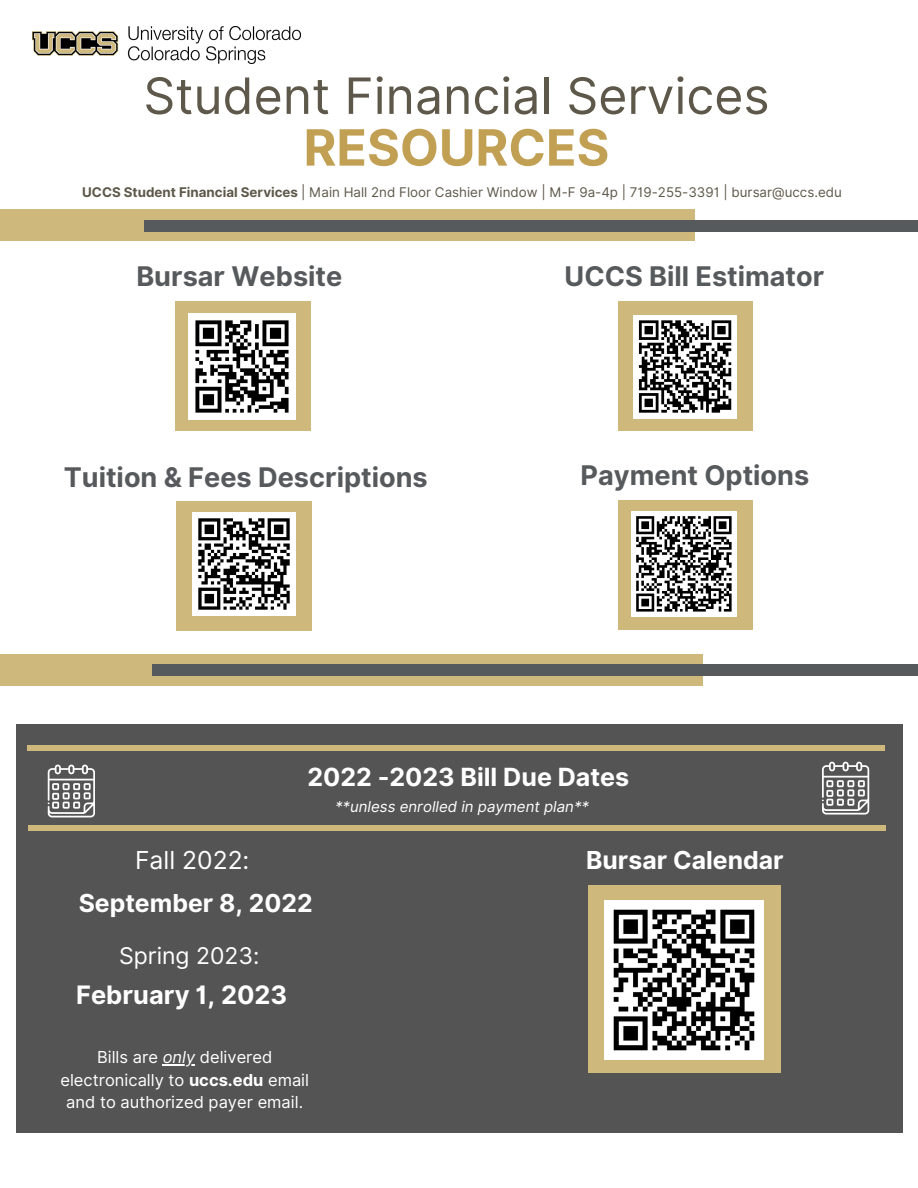
<style>
.page{position:relative;width:918px;height:1188px;background:#fff}
.page>*{position:absolute;margin:0;border:0;box-sizing:border-box;transform-origin:0 0}
.t1{font:50.1px "Inter";color:#5e584a}
.t2{font:700 50.1px "Inter";color:#c2a053}
.t3{font:700 27.15px "Inter";color:#565a5c}
.t4{font:700 25.5px "Inter";color:#fff}
.t5{font:700 25.05px "Inter";color:#fff}
.t6{font:700 24.75px "Inter";color:#fff}
.t7{font:24.75px "Inter";color:#fff}
.t8{font:23.1px "Inter";color:#fff}
.t9{font:16.5px/22.5px "Inter";color:#fff;text-align:center}
.t10{font:italic 15px "Inter";color:#fff}
.t11{font:13.35px "Inter";color:#5e584a}
.s1{font-weight:700}
.s2{font-style:italic}
</style>
<div class="page">
<img style="left:33px;top:26px;width:268px;height:37px">
<div style="left:0;top:210px;width:695px;height:31px;background:#cfb87c"></div>
<div style="left:144px;top:220px;width:774px;height:11px;background:#565a5c"></div>
<div style="left:175px;top:302px;width:135px;height:129px;background:#cfb87c"></div>
<div style="left:618px;top:302px;width:135px;height:129px;background:#cfb87c"></div>
<div style="left:633px;top:315px;width:104px;height:103px;background:#fff"></div>
<svg style="left:638px;top:320px;width:94px;height:93px"></svg>
<div style="left:176px;top:501px;width:135px;height:130px;background:#cfb87c"></div>
<div style="left:618px;top:500px;width:135px;height:129px;background:#cfb87c"></div>
<div style="left:631px;top:511px;width:106px;height:106px;background:#fff"></div>
<svg style="left:636px;top:516px;width:96px;height:96px"></svg>
<div style="left:16px;top:724px;width:886px;height:408px;background:#545454"></div>
<svg style="left:48px;top:765px;width:47px;height:52px"></svg>
<div style="left:28px;top:746px;width:857px;height:5px;background:#cfb87c"></div>
<div style="left:28px;top:825px;width:857px;height:6px;background:#cfb87c"></div>
<div style="left:0;top:654px;width:702px;height:32px;background:#cfb87c"></div>
<div style="left:152px;top:665px;width:766px;height:11px;background:#565a5c"></div>
<svg style="left:822px;top:762px;width:47px;height:53px"></svg>
<div style="left:588px;top:885px;width:192px;height:188px;background:#cfb87c"></div>
<img style="left:605px;top:901px;width:158px;height:158px">
<img style="left:192px;top:512px;width:104px;height:104px">
<img style="left:189px;top:313px;width:107px;height:107px">
<hr style="left:163px;top:1064px;width:32px;height:1px;background:#fff">
<h1 class="t1" style="left:143px;top:66px;width:628px">Student Financial Services</h1>
<h1 class="t2" style="left:304px;top:117px;width:307px">RESOURCES</h1>
<p class="t11" style="left:82px;top:185px;width:761px"><span class="s1">UCCS Student Financial Services</span> | Main Hall 2nd Floor Cashier Window | M-F 9a-4p | 719-255-3391 | bursar@uccs.edu</p>
<h2 class="t3" style="left:136px;top:260px;width:207px">Bursar Website</h2>
<h2 class="t3" style="left:565px;top:260px;width:261px">UCCS Bill Estimator</h2>
<h2 class="t3" style="left:64px;top:461px;width:365px">Tuition &amp; Fees Descriptions</h2>
<h2 class="t3" style="left:581px;top:459px;width:230px">Payment Options</h2>
<h3 class="t5" style="left:307px;top:761px;width:323px">2022 -2023 Bill Due Dates</h3>
<h3 class="t7" style="left:135px;top:845px;width:116px">Fall 2022:</h3>
<h3 class="t6" style="left:79px;top:888px;width:236px">September 8, 2022</h3>
<h3 class="t8" style="left:119px;top:942px;width:142px">Spring 2023:</h3>
<h3 class="t4" style="left:76px;top:980px;width:213px">February 1, 2023</h3>
<p class="t9" style="left:60px;top:1046px;width:250px">Bills are <span class="s2">only</span> delivered electronically to <span class="s1">uccs.edu</span> email and to authorized payer email.</p>
<p class="t10" style="left:335px;top:797px;width:255px">**unless enrolled in payment plan**</p>
<h3 class="t6" style="left:586px;top:845px;width:199px">Bursar Calendar</h3>
</div>
